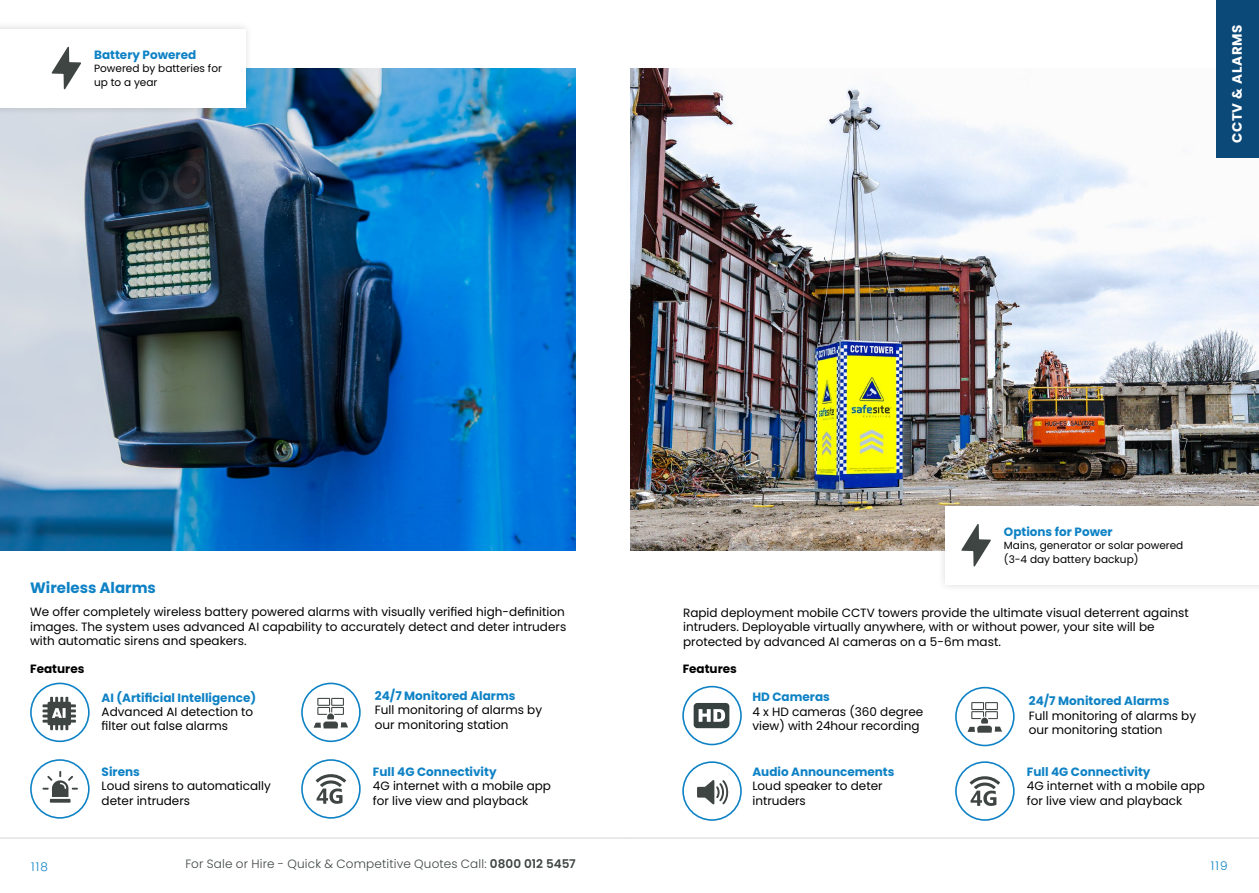
<style>
.page{position:relative;width:1259px;height:893px;background:#fff}
.page>*{position:absolute;margin:0;border:0;box-sizing:border-box;transform-origin:0 0}
.t1{font:700 15px "Poppins";color:#0e82c5}
.t2{font:700 13.5px "Poppins";letter-spacing:.05em;color:#fff}
.t3{font:12px/14.4px "Poppins";color:#000}
.t4{font:700 12px "Poppins";color:#0e82c5}
.t5{font:300 12px "Poppins";letter-spacing:.015em;color:#3e4543}
.t6{font:700 12px "Poppins";color:#000}
.t7{font:300 12px "Poppins";letter-spacing:.1em;color:#0e82c5}
.t8{font:10.5px/13.5px "Poppins";color:#000}
.s1{font-weight:600}
</style>
<div class="page">
<img style="left:0;top:68px;width:576px;height:483px">
<div style="left:0;top:20px;width:254px;height:96px;background:#000;opacity:.15"></div>
<div style="left:0;top:29px;width:245px;height:79px;background:#fff"></div>
<svg style="left:313px;top:698px;width:35px;height:30px"></svg>
<div style="left:301px;top:683px;width:60px;height:59px;border:2px solid #0e82c5;border-radius:50%"></div>
<div style="left:301px;top:759px;width:60px;height:60px;border:2px solid #0e82c5;border-radius:50%"></div>
<svg style="left:315px;top:774px;width:31px;height:30px"></svg>
<svg style="left:51px;top:46px;width:30px;height:44px"></svg>
<svg style="left:42px;top:771px;width:36px;height:32px"></svg>
<div style="left:30px;top:759px;width:60px;height:60px;border:2px solid #0e82c5;border-radius:50%"></div>
<svg style="left:42px;top:697px;width:34px;height:33px"></svg>
<div style="left:30px;top:683px;width:60px;height:59px;border:2px solid #0e82c5;border-radius:50%"></div>
<img style="left:630px;top:68px;width:629px;height:483px">
<div style="left:936px;top:498px;width:323px;height:95px;background:#000;opacity:.15"></div>
<div style="left:945px;top:506px;width:314px;height:79px;background:#fff"></div>
<div style="left:1216px;top:0;width:43px;height:157px;background:#0b4978"></div>
<svg style="left:693px;top:703px;width:36px;height:25px"></svg>
<div style="left:682px;top:686px;width:60px;height:59px;border:2px solid #0e82c5;border-radius:50%"></div>
<svg style="left:967px;top:702px;width:35px;height:31px"></svg>
<div style="left:955px;top:687px;width:59px;height:59px;border:2px solid #0e82c5;border-radius:50%"></div>
<svg style="left:697px;top:780px;width:32px;height:24px"></svg>
<div style="left:682px;top:761px;width:60px;height:60px;border:2px solid #0e82c5;border-radius:50%"></div>
<div style="left:955px;top:761px;width:59px;height:60px;border:2px solid #0e82c5;border-radius:50%"></div>
<svg style="left:969px;top:776px;width:31px;height:30px"></svg>
<svg style="left:961px;top:524px;width:30px;height:43px"></svg>
<hr style="left:629px;top:837px;width:630px;height:2px;background:#d9d9d9">
<hr style="left:0;top:837px;width:630px;height:2px;background:#d9d9d9">
<p class="t4" style="left:94px;top:48px;width:104px">Battery Powered</p>
<p class="t8" style="left:94px;top:62px;width:129px">Powered by batteries for up to a year</p>
<p class="t2" style="left:1229px;top:143px;width:120px;rotate:-90deg">CCTV &amp; ALARMS</p>
<p class="t1" style="left:30px;top:579px;width:127px">Wireless Alarms</p>
<p class="t3" style="left:30px;top:605px;width:537px;text-align:justify">We offer completely wireless battery powered alarms with visually verified high-definition images. The system uses advanced AI capability to accurately detect and deter intruders with automatic sirens and speakers.</p>
<p class="t6" style="left:30px;top:661px;width:56px">Features</p>
<p class="t4" style="left:102px;top:690px;width:156px">AI (Artificial Intelligence)</p>
<p class="t3" style="left:102px;top:704px;width:153px">Advanced AI detection to filter out false alarms</p>
<p class="t4" style="left:102px;top:765px;width:40px">Sirens</p>
<p class="t3" style="left:102px;top:779px;width:171px">Loud sirens to automatically deter intruders</p>
<p class="t4" style="left:375px;top:689px;width:142px">24/7 Monitored Alarms</p>
<p class="t3" style="left:375px;top:703px;width:169px">Full monitoring of alarms by our monitoring station</p>
<p class="t4" style="left:373px;top:765px;width:125px">Full 4G Connectivity</p>
<p class="t3" style="left:373px;top:779px;width:180px">4G internet with a mobile app for live view and playback</p>
<p class="t4" style="left:1004px;top:525px;width:110px">Options for Power</p>
<p class="t8" style="left:1004px;top:539px;width:181px">Mains, generator or solar powered (3-4 day battery backup)</p>
<p class="t3" style="left:683px;top:605px;width:507px">Rapid deployment mobile CCTV towers provide the ultimate visual deterrent against intruders. Deployable virtually anywhere, with or without power, your site will be protected by advanced AI cameras on a 5-6m mast.</p>
<p class="t6" style="left:682px;top:661px;width:56px">Features</p>
<p class="t4" style="left:752px;top:690px;width:79px">HD Cameras</p>
<p class="t3" style="left:752px;top:704px;width:172px">4 x HD cameras (360 degree view) with 24hour recording</p>
<p class="t4" style="left:752px;top:765px;width:144px">Audio Announcements</p>
<p class="t3" style="left:752px;top:779px;width:132px">Loud speaker to deter intruders</p>
<p class="t4" style="left:1029px;top:694px;width:142px">24/7 Monitored Alarms</p>
<p class="t3" style="left:1029px;top:708px;width:169px">Full monitoring of alarms by our monitoring station</p>
<p class="t4" style="left:1027px;top:765px;width:125px">Full 4G Connectivity</p>
<p class="t3" style="left:1027px;top:779px;width:180px">4G internet with a mobile app for live view and playback</p>
<p class="t7" style="left:31px;top:860px;width:18px">118</p>
<p class="t5" style="left:185px;top:857px;width:392px">For Sale or Hire - Quick &amp; Competitive Quotes Call: <span class="s1">0800 012 5457</span></p>
<p class="t7" style="left:1211px;top:858px;width:18px">119</p>
</div>
